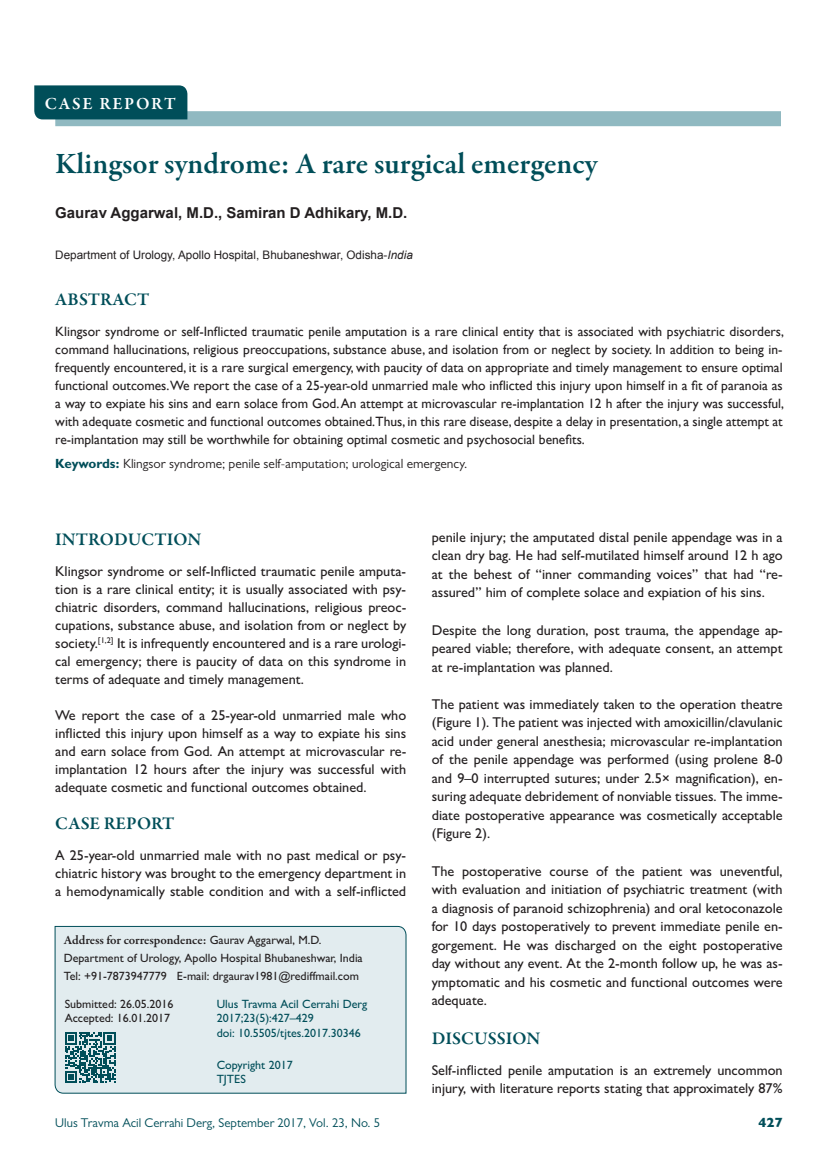
<style>
.page{position:relative;width:838px;height:1170px;background:#fff}
.page>*{position:absolute;margin:0;border:0;box-sizing:border-box;transform-origin:0 0}
.t1{font:600 30px "Garamond Premr Pro";color:#004e59}
.t2{font:600 18px "Garamond Premr Pro";letter-spacing:.005em;color:#004e59}
.t3{font:600 17.25px "Garamond Premr Pro";letter-spacing:.1em;color:#fff}
.t4{font:700 15px "Arial";color:#231f20}
.t5{font:500 14.25px/18.6px "Gill Sans MT Pro";color:#231f20;text-align:justify}
.t6{font:13.5px/18px "Gill Sans";color:#231f20;text-align:justify}
.t7{font:800 13.5px "Gill Sans MT Pro";color:#004e59}
.t8{font:13.35px "Gill Sans MT Pro";color:#231f20}
.t9{font:12.75px "Gill Sans MT Pro";color:#004e59}
.t10{font:600 12.75px "Garamond Premr Pro";letter-spacing:-.005em;color:#231f20}
.t11{font:500 12px/18px "Gill Sans MT Pro";color:#231f20}
.t12{font:500 12px/14.4px "Gill Sans MT Pro";color:#004e59}
.t13{font:11.7px "Arial";color:#231f20}
.s1{font-style:italic}
.s2{font-weight:700;color:#004e59}
.s3{font-family:"Gill Sans MT Pro";font-weight:500;font-size:12px}
</style>
<div class="page">
<div style="left:55px;top:111px;width:726px;height:15px;background:#90b9c1"></div>
<div style="left:34px;top:85px;width:153px;height:34px;background:#004e59"></div>
<div style="left:55px;top:925px;width:351px;height:168px;background:#e2ecef"></div>
<svg style="left:65px;top:1031px;width:51px;height:52px;background:#5e9097"></svg>
<p class="t3" style="left:45px;top:93px;width:133px">CASE REPORT</p>
<h1 class="t1" style="left:55px;top:145px;width:544px">Klingsor syndrome: A rare surgical emergency</h1>
<p class="t4" style="left:55px;top:202px;width:354px">Gaurav Aggarwal, M.D., Samiran D Adhikary, M.D.</p>
<p class="t13" style="left:55px;top:247px;width:359px">Department of Urology, Apollo Hospital, Bhubaneshwar, Odisha-<span class="s1">India</span></p>
<p class="t2" style="left:55px;top:289px;width:95px">ABSTRACT</p>
<p class="t6" style="left:55px;top:322px;width:730px">Klingsor syndrome or self-Inflicted traumatic penile amputation is a rare clinical entity that is associated with psychiatric disorders, command hallucinations, religious preoccupations, substance abuse, and isolation from or neglect by society. In addition to being in&shy;frequently encountered, it is a rare surgical emergency, with paucity of data on appropriate and timely management to ensure optimal functional outcomes. We report the case of a 25-year-old unmarried male who inflicted this injury upon himself in a fit of paranoia as a way to expiate his sins and earn solace from God. An attempt at microvascular re-implantation 12 h after the injury was successful, with adequate cosmetic and functional outcomes obtained.Thus, in this rare disease, despite a delay in presentation, a single attempt at re-implantation may still be worthwhile for obtaining optimal cosmetic and psychosocial benefits.</p>
<p class="t8" style="left:55px;top:456px;width:413px"><span class="s2">Keywords:</span> Klingsor syndrome; penile self-amputation; urological emergency.</p>
<p class="t2" style="left:55px;top:528px;width:148px">INTRODUCTION</p>
<p class="t5" style="left:55px;top:562px;width:352px;line-height:18px">Klingsor syndrome or self-Inflicted traumatic penile amputa&shy;tion is a rare clinical entity; it is usually associated with psy&shy;chiatric disorders, command hallucinations, religious preoc&shy;cupations, substance abuse, and isolation from or neglect by society.<sup>[1,2]</sup> It is infrequently encountered and is a rare urologi&shy;cal emergency; there is paucity of data on this syndrome in terms of adequate and timely management.</p>
<p class="t5" style="left:55px;top:706px;width:352px;line-height:18px">We report the case of a 25-year-old unmarried male who inflicted this injury upon himself as a way to expiate his sins and earn solace from God. An attempt at microvascular re&shy;implantation 12 hours after the injury was successful with adequate cosmetic and functional outcomes obtained.</p>
<p class="t2" style="left:55px;top:812px;width:120px">CASE REPORT</p>
<p class="t5" style="left:55px;top:846px;width:352px;line-height:18px">A 25-year-old unmarried male with no past medical or psy&shy;chiatric history was brought to the emergency department in a hemodynamically stable condition and with a self-inflicted</p>
<p class="t10" style="left:64px;top:932px;width:259px">Address for correspondence: <span class="s3">Gaurav Aggarwal, M.D.</span></p>
<p class="t11" style="left:64px;top:949px;width:300px">Department of Urology, Apollo Hospital Bhubaneshwar, India<br>Tel: +91-7873947779 E-mail: drgaurav1981@rediffmail.com</p>
<p class="t12" style="left:217px;top:996px;width:152px">Ulus Travma Acil Cerrahi Derg<br>2017;23(5):427–429<br>doi: 10.5505/tjtes.2017.30346</p>
<p class="t12" style="left:217px;top:1057px;width:78px">Copyright 2017<br>TJTES</p>
<p class="t11" style="left:65px;top:996px;width:110px;line-height:14.4px">Submitted: 26.05.2016<br>Accepted: 16.01.2017</p>
<p class="t5" style="left:432px;top:527px;width:352px">penile injury; the amputated distal penile appendage was in a clean dry bag. He had self-mutilated himself around 12 h ago at the behest of “inner commanding voices” that had “re&shy;assured” him of complete solace and expiation of his sins.</p>
<p class="t5" style="left:432px;top:620px;width:352px">Despite the long duration, post trauma, the appendage ap&shy;peared viable; therefore, with adequate consent, an attempt at re-implantation was planned.</p>
<p class="t5" style="left:432px;top:694px;width:352px">The patient was immediately taken to the operation theatre (Figure 1). The patient was injected with amoxicillin/clavulanic acid under general anesthesia; microvascular re-implantation of the penile appendage was performed (using prolene 8-0 and 9–0 interrupted sutures; under 2.5× magnification), en&shy;suring adequate debridement of nonviable tissues. The imme&shy;diate postoperative appearance was cosmetically acceptable (Figure 2).</p>
<p class="t5" style="left:432px;top:861px;width:352px">The postoperative course of the patient was uneventful, with evaluation and initiation of psychiatric treatment (with a diagnosis of paranoid schizophrenia) and oral ketoconazole for 10 days postoperatively to prevent immediate penile en&shy;gorgement. He was discharged on the eight postoperative day without any event. At the 2-month follow up, he was as&shy;ymptomatic and his cosmetic and functional outcomes were adequate.</p>
<p class="t2" style="left:432px;top:1026px;width:110px">DISCUSSION</p>
<p class="t5" style="left:432px;top:1060px;width:352px">Self-inflicted penile amputation is an extremely uncommon injury, with literature reports stating that approximately 87%</p>
<p class="t9" style="left:55px;top:1115px;width:326px">Ulus Travma Acil Cerrahi Derg, September 2017, Vol. 23, No. 5</p>
<p class="t7" style="left:758px;top:1114px;width:26px">427</p>
</div>
